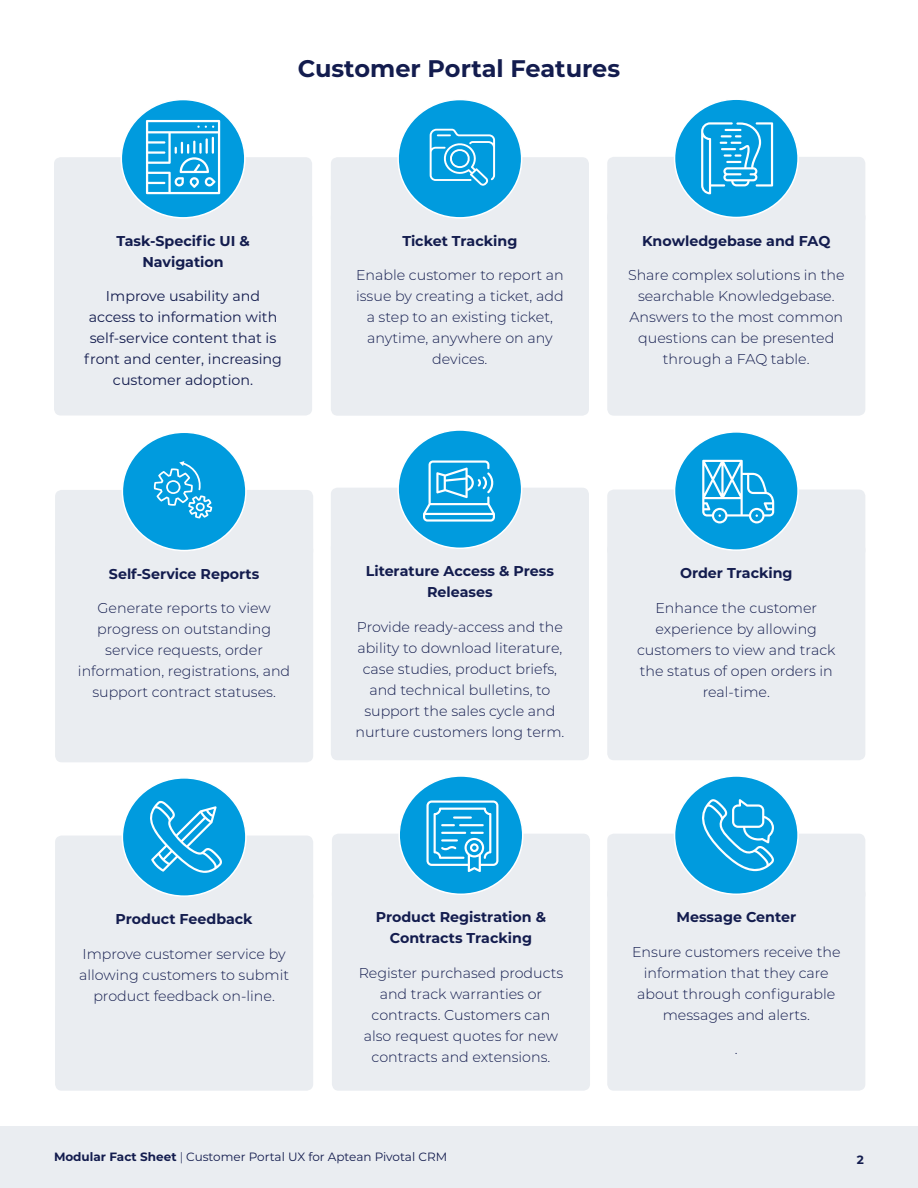
<style>
.page{position:relative;width:918px;height:1188px;background:#fff}
.page>*{position:absolute;margin:0;border:0;box-sizing:border-box;transform-origin:0 0}
.Heading_1{font:700 24px "Montserrat";color:#131c4e}
.Body_Text{font:300 14.25px/21px "Montserrat";color:#131c4e;text-align:center}
.Body_Text-2{font:700 14.25px/21px "Montserrat";color:#131c4e;text-align:center}
.Body_Text-3{font:14.25px/21px "Montserrat";color:#131c4e;text-align:center}
.t1{font:12px "Montserrat";color:#131c4e}
.t2{font:700 12px "Montserrat";color:#131c4e}
.s1{font-weight:700}
.s2{font-weight:300}
</style>
<div class="page">
<div style="left:0;top:1126px;width:918px;height:62px;background:#eaedf1"></div>
<div style="left:54px;top:157px;width:258px;height:68px;background:#eaedf1;border-radius:7px"></div>
<div style="left:54px;top:210px;width:258px;height:206px;background:#eaedf1;border-radius:7px"></div>
<div style="left:121px;top:100px;width:124px;height:118px;background:#009bde;border-radius:50%"></div>
<div style="left:121px;top:99px;width:125px;height:120px;border:2px solid #fff;border-radius:50%"></div>
<div style="left:331px;top:157px;width:258px;height:68px;background:#eaedf1;border-radius:7px"></div>
<div style="left:331px;top:210px;width:258px;height:206px;background:#eaedf1;border-radius:7px"></div>
<div style="left:398px;top:100px;width:124px;height:118px;background:#009bde;border-radius:50%"></div>
<div style="left:397px;top:99px;width:125px;height:120px;border:2px solid #fff;border-radius:50%"></div>
<div style="left:607px;top:490px;width:258px;height:67px;background:#eaedf1;border-radius:7px"></div>
<div style="left:607px;top:543px;width:258px;height:217px;background:#eaedf1;border-radius:7px"></div>
<div style="left:675px;top:432px;width:123px;height:118px;background:#009bde;border-radius:50%"></div>
<div style="left:674px;top:431px;width:125px;height:120px;border:2px solid #fff;border-radius:50%"></div>
<svg style="left:430px;top:129px;width:65px;height:57px"></svg>
<div style="left:55px;top:836px;width:258px;height:67px;background:#eaedf1;border-radius:7px"></div>
<div style="left:55px;top:889px;width:258px;height:202px;background:#eaedf1;border-radius:7px"></div>
<div style="left:122px;top:778px;width:124px;height:118px;background:#009bde;border-radius:50%"></div>
<div style="left:122px;top:777px;width:125px;height:120px;border:2px solid #fff;border-radius:50%"></div>
<div style="left:331px;top:488px;width:258px;height:68px;background:#eaedf1;border-radius:7px"></div>
<div style="left:331px;top:541px;width:258px;height:219px;background:#eaedf1;border-radius:7px"></div>
<div style="left:398px;top:430px;width:124px;height:118px;background:#009bde;border-radius:50%"></div>
<div style="left:397px;top:429px;width:125px;height:120px;border:2px solid #fff;border-radius:50%"></div>
<div style="left:55px;top:490px;width:258px;height:68px;background:#eaedf1;border-radius:7px"></div>
<div style="left:55px;top:543px;width:258px;height:219px;background:#eaedf1;border-radius:7px"></div>
<div style="left:122px;top:432px;width:124px;height:119px;background:#009bde;border-radius:50%"></div>
<div style="left:122px;top:432px;width:125px;height:119px;border:2px solid #fff;border-radius:50%"></div>
<svg style="left:154px;top:461px;width:58px;height:57px"></svg>
<div style="left:607px;top:157px;width:258px;height:68px;background:#eaedf1;border-radius:7px"></div>
<div style="left:607px;top:210px;width:258px;height:206px;background:#eaedf1;border-radius:7px"></div>
<div style="left:675px;top:99px;width:123px;height:118px;background:#009bde;border-radius:50%"></div>
<div style="left:674px;top:98px;width:125px;height:120px;border:2px solid #fff;border-radius:50%"></div>
<div style="left:332px;top:834px;width:258px;height:67px;background:#eaedf1;border-radius:7px"></div>
<div style="left:332px;top:887px;width:258px;height:204px;background:#eaedf1;border-radius:7px"></div>
<div style="left:399px;top:776px;width:124px;height:118px;background:#009bde;border-radius:50%"></div>
<div style="left:398px;top:775px;width:125px;height:120px;border:2px solid #fff;border-radius:50%"></div>
<div style="left:607px;top:834px;width:258px;height:67px;background:#eaedf1;border-radius:7px"></div>
<div style="left:607px;top:887px;width:258px;height:204px;background:#eaedf1;border-radius:7px"></div>
<div style="left:675px;top:776px;width:123px;height:118px;background:#009bde;border-radius:50%"></div>
<div style="left:674px;top:775px;width:125px;height:120px;border:2px solid #fff;border-radius:50%"></div>
<svg style="left:146px;top:120px;width:74px;height:74px"></svg>
<svg style="left:423px;top:460px;width:72px;height:62px"></svg>
<svg style="left:702px;top:460px;width:72px;height:63px"></svg>
<svg style="left:702px;top:799px;width:72px;height:73px"></svg>
<svg style="left:426px;top:800px;width:72px;height:72px"></svg>
<svg style="left:150px;top:800px;width:72px;height:73px"></svg>
<svg style="left:701px;top:122px;width:72px;height:72px"></svg>
<p class="Heading_1" style="left:298px;top:51px;width:324px">Customer Portal Features</p>
<p class="Body_Text-2" style="left:116px;top:230px;width:135px">Task-Specific UI &amp;<br>Navigation</p>
<p class="Body_Text-3" style="left:84px;top:285px;width:199px">Improve usability and access to information with self-service content that is front and center, increasing customer adoption.</p>
<p class="Body_Text-2" style="left:402px;top:230px;width:117px">Ticket Tracking</p>
<p class="Body_Text" style="left:356px;top:264px;width:209px">Enable customer to report an issue by creating a ticket, add a step to an existing ticket, anytime, anywhere on any devices.</p>
<p class="Body_Text-2" style="left:642px;top:229px;width:190px">Knowledgebase and FAQ</p>
<p class="Body_Text" style="left:628px;top:264px;width:218px">Share complex solutions in the searchable Knowledgebase.<br>Answers to the most common questions can be presented through a FAQ table.</p>
<p class="Body_Text-2" style="left:109px;top:562px;width:152px">Self-Service Reports</p>
<p class="Body_Text" style="left:78px;top:597px;width:214px">Generate reports to view progress on outstanding service requests, order information, registrations, and support contract statuses.</p>
<p class="Body_Text-2" style="left:366px;top:560px;width:190px">Literature Access &amp; Press<br>Releases</p>
<p class="Body_Text" style="left:355px;top:616px;width:210px">Provide ready-access and the ability to download literature, case studies, product briefs, and technical bulletins, to support the sales cycle and nurture customers long term.</p>
<p class="Body_Text-2" style="left:116px;top:908px;width:139px">Product Feedback</p>
<p class="Body_Text" style="left:79px;top:943px;width:211px">Improve customer service by allowing customers to submit product feedback on-line.</p>
<p class="Body_Text-2" style="left:376px;top:906px;width:172px">Product Registration &amp;<br>Contracts Tracking</p>
<p class="Body_Text" style="left:359px;top:962px;width:206px">Register purchased products and track warranties or contracts. Customers can also request quotes for new contracts and extensions.</p>
<p class="Body_Text-2" style="left:680px;top:562px;width:114px">Order Tracking</p>
<p class="Body_Text" style="left:637px;top:597px;width:200px">Enhance the customer experience by allowing customers to view and track the status of open orders in real-time.</p>
<p class="Body_Text-2" style="left:676px;top:906px;width:121px">Message Center</p>
<p class="Body_Text" style="left:632px;top:941px;width:210px">Ensure customers receive the information that they care about through configurable messages and alerts.</p>
<p class="Body_Text" style="left:735px;top:1038px;width:4px">.</p>
<p class="t1" style="left:54px;top:1149px;width:395px"><span class="s1">Modular Fact Sheet</span> <span class="s2">|</span> Customer Portal UX for Aptean Pivotal CRM</p>
<p class="t2" style="left:857px;top:1151px;width:9px">2</p>
</div>
